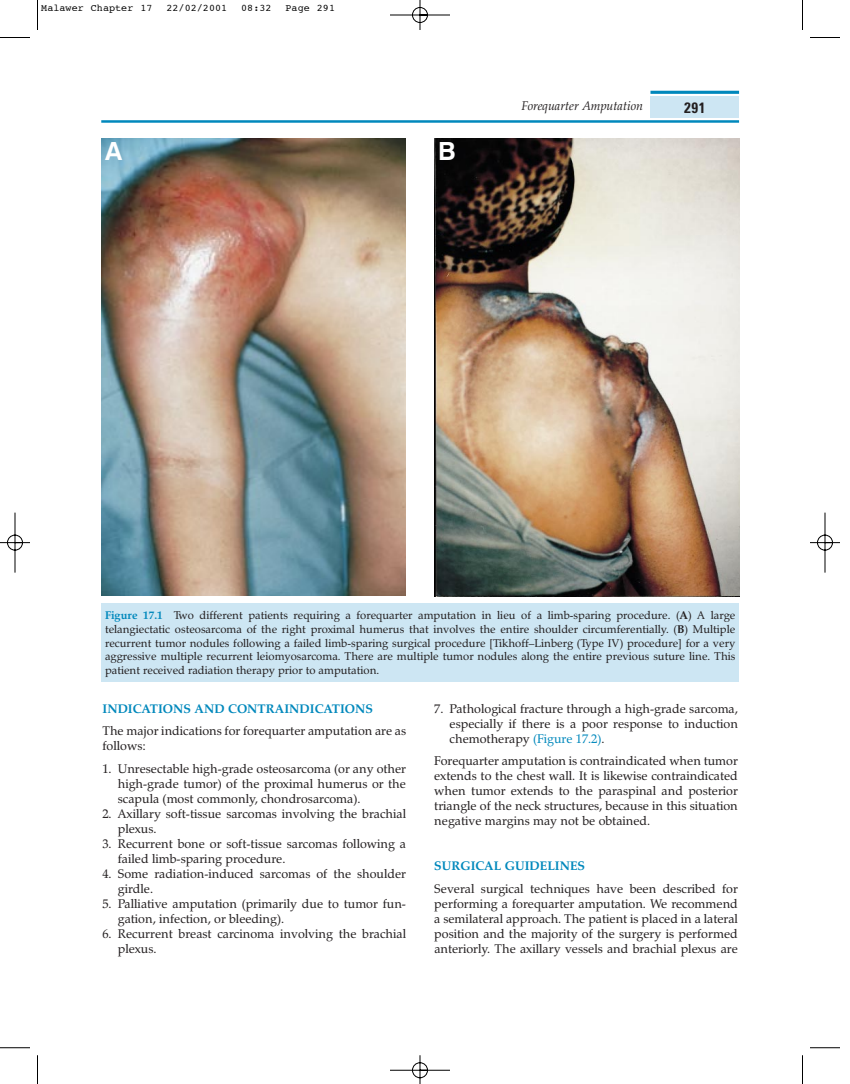
<style>
.page{position:relative;width:850px;height:1084px;background:#fff}
.page>*{position:absolute;margin:0;border:0;box-sizing:border-box;transform-origin:0 0}
.t1{font:700 25px "Swiss 721 BT";color:#fff}
.t2{font:700 condensed 15px "Zurich BT";color:#231f20}
.t3{font:12.5px/15px "Zapf Calligraphic 801 BT";color:#231f20}
.t4{font:700 12.5px "Zapf Calligraphic 801 BT";color:#0088bc}
.t5{font:italic 12.5px "Zapf Calligraphic 801 BT";color:#231f20}
.t6{font:11.25px/13.8px "Zapf Calligraphic 801 BT";color:#231f20;text-align:justify}
.t7{font:10px "Courier";letter-spacing:.01em;color:#000}
.s1{font-weight:700;color:#0088bc}
.s2{font-weight:700}
.s3{color:#0088bc}
</style>
<div class="page">
<img style="left:0;top:0;width:840px;height:1084px">
<p class="t7" style="left:41px;top:4px;width:113px">Malawer Chapter 17</p>
<p class="t7" style="left:166px;top:4px;width:62px">22/02/2001</p>
<p class="t7" style="left:241px;top:4px;width:32px">08:32</p>
<p class="t7" style="left:286px;top:4px;width:51px">Page 291</p>
<h1 class="t1" style="left:105px;top:142px;width:19px">A</h1>
<h1 class="t1" style="left:438px;top:142px;width:19px">B</h1>
<p class="t5" style="left:521px;top:101px;width:123px">Forequarter Amputation</p>
<p class="t2" style="left:684px;top:102px;width:24px">291</p>
<p class="t6" style="left:105px;top:610px;width:632px"><span class="s1">Figure 17.1</span> Two different patients requiring a forequarter amputation in lieu of a limb-sparing procedure. (<span class="s2">A</span>) A large telangiectatic osteosarcoma of the right proximal humerus that involves the entire shoulder circumferentially. (<span class="s2">B</span>) Multiple recurrent tumor nodules following a failed limb-sparing surgical procedure [Tikhoff–Linberg (Type IV) procedure] for a very aggressive multiple recurrent leiomyosarcoma. There are multiple tumor nodules along the entire previous suture line. This patient received radiation therapy prior to amputation.</p>
<p class="t4" style="left:103px;top:703px;width:272px">INDICATIONS AND CONTRAINDICATIONS</p>
<p class="t3" style="left:103px;top:725px;width:305px">The major indications for forequarter amputation are as follows:</p>
<p class="t3" style="left:118px;top:763px;width:290px;text-align:justify;text-indent:-15px">1. Unresectable high-grade osteosarcoma (or any other high-grade tumor) of the proximal humerus or the scapula (most commonly, chondrosarcoma).</p>
<p class="t3" style="left:118px;top:808px;width:290px;text-indent:-15px">2. Axillary soft-tissue sarcomas involving the brachial plexus.</p>
<p class="t3" style="left:118px;top:838px;width:290px;text-indent:-15px">3. Recurrent bone or soft-tissue sarcomas following a failed limb-sparing procedure.</p>
<p class="t3" style="left:118px;top:868px;width:290px;text-indent:-15px">4. Some radiation-induced sarcomas of the shoulder girdle.</p>
<p class="t3" style="left:118px;top:898px;width:290px;text-indent:-15px">5. Palliative amputation (primarily due to tumor fun&shy;gation, infection, or bleeding).</p>
<p class="t3" style="left:118px;top:928px;width:290px;text-indent:-15px">6. Recurrent breast carcinoma involving the brachial plexus.</p>
<p class="t3" style="left:450px;top:703px;width:290px;text-align:justify;text-indent:-15px">7. Pathological fracture through a high-grade sarcoma, especially if there is a poor response to induction chemotherapy <span class="s3">(Figure 17.2)</span>.</p>
<p class="t3" style="left:434px;top:755px;width:305px;text-align:justify">Forequarter amputation is contraindicated when tumor extends to the chest wall. It is likewise contraindicated when tumor extends to the paraspinal and posterior triangle of the neck structures, because in this situation negative margins may not be obtained.</p>
<p class="t4" style="left:434px;top:861px;width:152px">SURGICAL GUIDELINES</p>
<p class="t3" style="left:434px;top:883px;width:305px;text-align:justify">Several surgical techniques have been described for performing a forequarter amputation. We recommend a semilateral approach. The patient is placed in a lateral position and the majority of the surgery is performed anteriorly. The axillary vessels and brachial plexus are</p>
</div>
